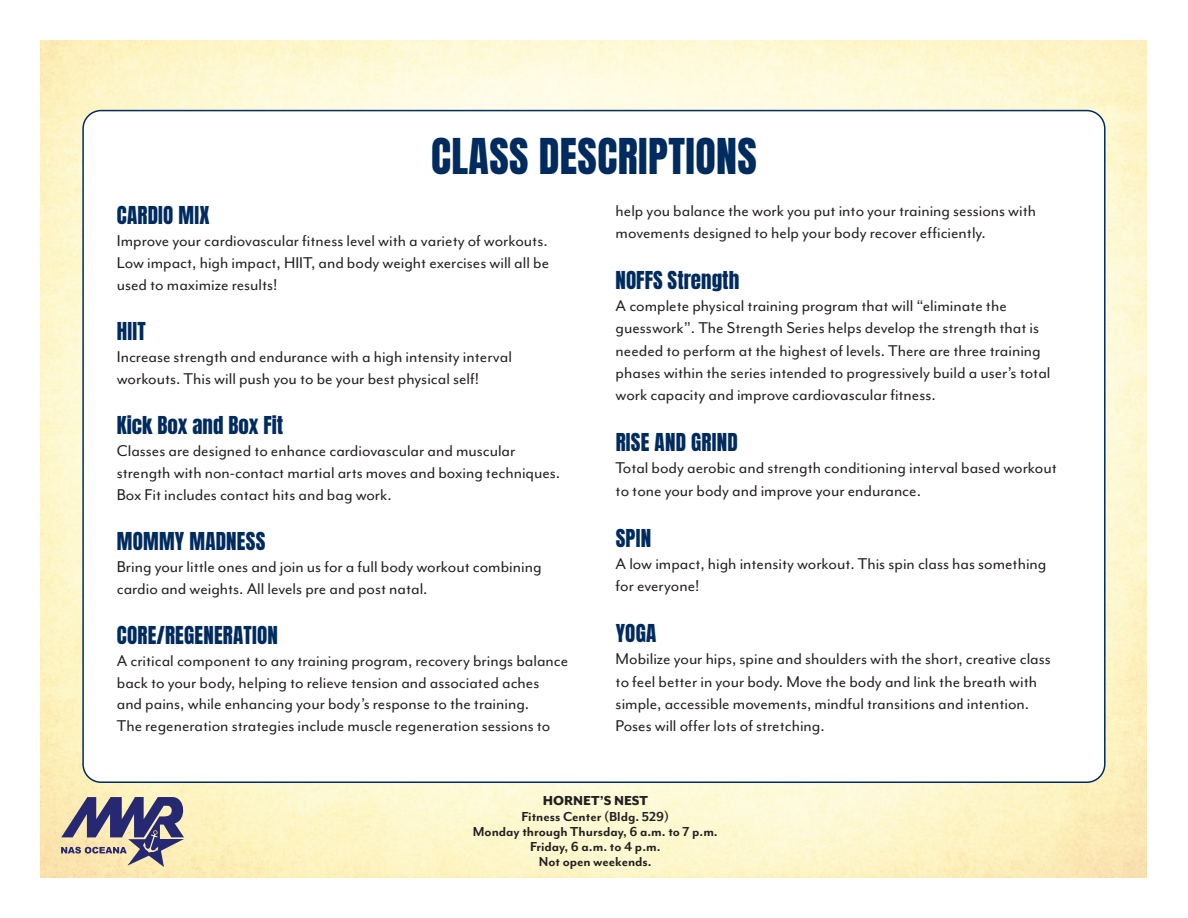
<style>
.page{position:relative;width:1188px;height:918px;background:#fff}
.page>*{position:absolute;margin:0;border:0;box-sizing:border-box;transform-origin:0 0}
.t1{font:42px "Anton";letter-spacing:.01em;color:#002b5e}
.t2{font:21px "Anton";letter-spacing:.01em;color:#002b5e}
.t3{font:18px/22.2px "Mr Eaves Mod OT";color:#231f20}
.t4{font:700 15px "Mr Eaves Mod OT";color:#231f20}
.t5{font:800 15px "Mr Eaves Mod OT";color:#231f20}
</style>
<div class="page">
<img style="left:41px;top:40px;width:1105px;height:838px">
<div style="left:83px;top:111px;width:1022px;height:671px;background:#fff;border-radius:18px"></div>
<svg style="left:61px;top:797px;width:123px;height:70px;background:#999095"></svg>
<p class="t1" style="left:431px;top:135px;width:327px">CLASS DESCRIPTIONS</p>
<p class="t2" style="left:117px;top:205px;width:94px">CARDIO MIX</p>
<p class="t3" style="left:117px;top:230px;width:434px;line-height:21.8px;text-align:justify">Improve your cardiovascular fitness level with a variety of workouts.<br>Low impact, high impact, HIIT, and body weight exercises will all be used to maximize results!</p>
<p class="t2" style="left:117px;top:321px;width:30px">HIIT</p>
<p class="t3" style="left:117px;top:346px;width:397px;line-height:21.8px">Increase strength and endurance with a high intensity interval workouts. This will push you to be your best physical self!</p>
<p class="t2" style="left:117px;top:415px;width:168px">Kick Box and Box Fit</p>
<p class="t3" style="left:117px;top:440px;width:445px;line-height:21.8px">Classes are designed to enhance cardiovascular and muscular strength with non-contact martial arts moves and boxing techniques.<br>Box Fit includes contact hits and bag work.</p>
<p class="t2" style="left:117px;top:530px;width:150px">MOMMY MADNESS</p>
<p class="t3" style="left:117px;top:555px;width:426px;line-height:21.8px">Bring your little ones and join us for a full body workout combining cardio and weights. All levels pre and post natal.</p>
<p class="t2" style="left:117px;top:625px;width:163px">CORE/REGENERATION</p>
<p class="t3" style="left:117px;top:649px;width:453px;line-height:21.8px">A critical component to any training program, recovery brings balance back to your body, helping to relieve tension and associated aches and pains, while enhancing your body’s response to the training.<br>The regeneration strategies include muscle regeneration sessions to</p>
<p class="t3" style="left:616px;top:199px;width:422px">help you balance the work you put into your training sessions with movements designed to help your body recover efficiently.</p>
<p class="t2" style="left:616px;top:269px;width:125px">NOFFS Strength</p>
<p class="t3" style="left:616px;top:294px;width:436px">A complete physical training program that will “eliminate the guesswork”. The Strength Series helps develop the strength that is needed to perform at the highest of levels. There are three training phases within the series intended to progressively build a user’s total work capacity and improve cardiovascular fitness.</p>
<p class="t2" style="left:616px;top:432px;width:124px">RISE AND GRIND</p>
<p class="t3" style="left:616px;top:457px;width:443px">Total body aerobic and strength conditioning interval based workout to tone your body and improve your endurance.</p>
<p class="t2" style="left:616px;top:527px;width:37px">SPIN</p>
<p class="t3" style="left:616px;top:552px;width:432px">A low impact, high intensity workout. This spin class has something for everyone!</p>
<p class="t2" style="left:616px;top:623px;width:42px">YOGA</p>
<p class="t3" style="left:616px;top:648px;width:437px">Mobilize your hips, spine and shoulders with the short, creative class to feel better in your body. Move the body and link the breath with simple, accessible movements, mindful transitions and intention.<br>Poses will offer lots of stretching.</p>
<p class="t5" style="left:543px;top:792px;width:107px">HORNET’S NEST</p>
<p class="t4" style="left:521px;top:808px;width:149px">Fitness Center (Bldg. 529)</p>
<p class="t4" style="left:473px;top:823px;width:246px">Monday through Thursday, 6 a.m. to 7 p.m.</p>
<p class="t4" style="left:530px;top:838px;width:132px">Friday, 6 a.m. to 4 p.m.</p>
<p class="t4" style="left:539px;top:853px;width:114px">Not open weekends.</p>
</div>
